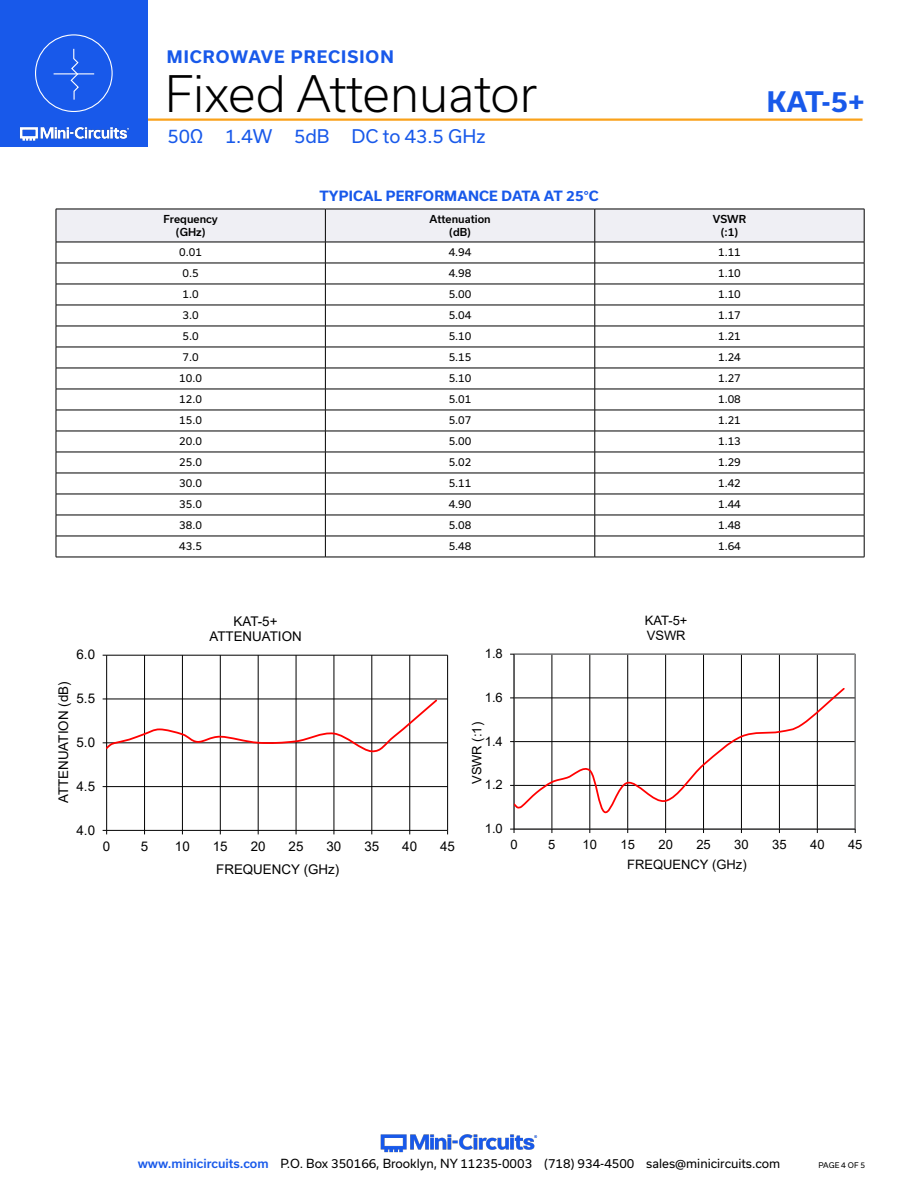
<style>
.page{position:relative;width:918px;height:1188px;background:#fff}
.page>*{position:absolute;margin:0;border:0;box-sizing:border-box;transform-origin:0 0}
.t1{font:300 48px "Usual";color:#000}
.t2{font:700 27px "Usual";color:#1859ea}
.t3{font:18px "Usual";color:#1859ea}
.t4{font:700 16.5px "Usual";letter-spacing:.065em;color:#1859ea}
.Blue_Headers{font:700 13.5px "Usual";letter-spacing:.015em;color:#1859ea}
.t5{font:13.35px/15.5px "Arial";color:#000;text-align:center}
.t6{font:12.9px/15px "Arial";color:#000}
.t7{font:12px "Usual";color:#000}
.Table_Body_Center{font:10.5px "Usual";color:#000}
.Table_Header_Center{font:500 10.5px "Usual";color:#000}
.t8{font:7.5px "Usual";color:#000}
.s1{font-weight:500;color:#1859ea}
</style>
<div class="page">
<hr style="left:130px;top:118px;width:733px;height:3px;background:#faa21b">
<div style="left:0;top:0;width:148px;height:147px;background:#1859ea"></div>
<img style="left:19px;top:126px;width:111px;height:15px">
<div style="left:35px;top:34px;width:78px;height:78px;border:1px solid #fff;border-radius:50%"></div>
<hr style="left:54px;top:73px;width:40px;height:1px;background:#fff">
<svg style="left:70px;top:48px;width:10px;height:52px"></svg>
<img style="left:380px;top:1134px;width:158px;height:19px">
<hr style="left:107px;top:786px;width:341px;height:1px;background:#000">
<hr style="left:107px;top:743px;width:341px;height:1px;background:#000">
<hr style="left:107px;top:699px;width:341px;height:1px;background:#000">
<hr style="left:107px;top:655px;width:341px;height:1px;background:#000">
<hr style="left:144px;top:655px;width:1px;height:175px;background:#000">
<hr style="left:182px;top:655px;width:1px;height:175px;background:#000">
<hr style="left:220px;top:655px;width:1px;height:175px;background:#000">
<hr style="left:258px;top:655px;width:1px;height:175px;background:#000">
<hr style="left:296px;top:655px;width:1px;height:175px;background:#000">
<hr style="left:334px;top:655px;width:1px;height:175px;background:#000">
<hr style="left:372px;top:655px;width:1px;height:175px;background:#000">
<hr style="left:410px;top:655px;width:1px;height:175px;background:#000">
<hr style="left:447px;top:655px;width:1px;height:175px;background:#000">
<hr style="left:106px;top:655px;width:1px;height:175px;background:#000">
<hr style="left:107px;top:830px;width:341px;height:1px;background:#000">
<svg style="left:103px;top:698px;width:336px;height:56px"></svg>
<hr style="left:514px;top:785px;width:341px;height:1px;background:#000">
<hr style="left:514px;top:741px;width:341px;height:1px;background:#000">
<hr style="left:514px;top:698px;width:341px;height:1px;background:#000">
<hr style="left:552px;top:654px;width:1px;height:175px;background:#000">
<hr style="left:590px;top:654px;width:1px;height:175px;background:#000">
<hr style="left:627px;top:654px;width:1px;height:175px;background:#000">
<hr style="left:665px;top:654px;width:1px;height:175px;background:#000">
<hr style="left:703px;top:654px;width:1px;height:175px;background:#000">
<hr style="left:741px;top:654px;width:1px;height:175px;background:#000">
<hr style="left:779px;top:654px;width:1px;height:175px;background:#000">
<hr style="left:817px;top:654px;width:1px;height:175px;background:#000">
<div style="left:514px;top:654px;width:342px;height:175px;border:1px solid #949698"></div>
<hr style="left:514px;top:654px;width:1px;height:175px;background:#000">
<hr style="left:514px;top:829px;width:341px;height:1px;background:#000">
<svg style="left:510px;top:686px;width:336px;height:131px"></svg>
<svg style="left:56px;top:209px;width:809px;height:348px"></svg>
<hr style="left:56px;top:557px;width:269px;height:1px;background:#000">
<hr style="left:325px;top:557px;width:270px;height:1px;background:#000">
<hr style="left:595px;top:557px;width:269px;height:1px;background:#000">
<h3 class="t4" style="left:167px;top:47px;width:228px">MICROWAVE PRECISION</h3>
<h1 class="t1" style="left:165px;top:66px;width:374px">Fixed Attenuator</h1>
<h3 class="t3" style="left:167px;top:126px;width:320px">50Ω 1.4W 5dB DC to 43.5 GHz</h3>
<p class="Table_Header_Center" style="left:163px;top:213px;width:56px">Frequency</p>
<p class="Table_Header_Center" style="left:176px;top:226px;width:31px">(GHz)</p>
<p class="Blue_Headers" style="left:319px;top:188px;width:281px">TYPICAL PERFORMANCE DATA AT 25°C</p>
<p class="Table_Header_Center" style="left:429px;top:213px;width:63px">Attenuation</p>
<p class="Table_Header_Center" style="left:449px;top:226px;width:23px">(dB)</p>
<p class="Table_Header_Center" style="left:713px;top:213px;width:35px">VSWR</p>
<p class="Table_Header_Center" style="left:721px;top:226px;width:19px">(:1)</p>
<p class="Table_Body_Center" style="left:179px;top:246px;width:24px">0.01</p>
<p class="Table_Body_Center" style="left:449px;top:246px;width:24px">4.94</p>
<p class="Table_Body_Center" style="left:718px;top:246px;width:24px">1.11</p>
<p class="Table_Body_Center" style="left:183px;top:267px;width:18px">0.5</p>
<p class="Table_Body_Center" style="left:449px;top:267px;width:24px">4.98</p>
<p class="Table_Body_Center" style="left:718px;top:267px;width:24px">1.10</p>
<p class="Table_Body_Center" style="left:183px;top:288px;width:18px">1.0</p>
<p class="Table_Body_Center" style="left:449px;top:288px;width:24px">5.00</p>
<p class="Table_Body_Center" style="left:718px;top:288px;width:24px">1.10</p>
<p class="Table_Body_Center" style="left:183px;top:309px;width:18px">3.0</p>
<p class="Table_Body_Center" style="left:449px;top:309px;width:24px">5.04</p>
<p class="Table_Body_Center" style="left:718px;top:309px;width:24px">1.17</p>
<p class="Table_Body_Center" style="left:183px;top:330px;width:18px">5.0</p>
<p class="Table_Body_Center" style="left:449px;top:330px;width:24px">5.10</p>
<p class="Table_Body_Center" style="left:718px;top:330px;width:24px">1.21</p>
<p class="Table_Body_Center" style="left:183px;top:351px;width:18px">7.0</p>
<p class="Table_Body_Center" style="left:449px;top:351px;width:24px">5.15</p>
<p class="Table_Body_Center" style="left:718px;top:351px;width:24px">1.24</p>
<p class="Table_Body_Center" style="left:179px;top:372px;width:24px">10.0</p>
<p class="Table_Body_Center" style="left:449px;top:372px;width:24px">5.10</p>
<p class="Table_Body_Center" style="left:718px;top:372px;width:24px">1.27</p>
<p class="Table_Body_Center" style="left:179px;top:393px;width:24px">12.0</p>
<p class="Table_Body_Center" style="left:449px;top:393px;width:24px">5.01</p>
<p class="Table_Body_Center" style="left:718px;top:393px;width:24px">1.08</p>
<p class="Table_Body_Center" style="left:179px;top:414px;width:24px">15.0</p>
<p class="Table_Body_Center" style="left:449px;top:414px;width:24px">5.07</p>
<p class="Table_Body_Center" style="left:718px;top:414px;width:24px">1.21</p>
<p class="Table_Body_Center" style="left:179px;top:435px;width:24px">20.0</p>
<p class="Table_Body_Center" style="left:449px;top:435px;width:24px">5.00</p>
<p class="Table_Body_Center" style="left:718px;top:435px;width:24px">1.13</p>
<p class="Table_Body_Center" style="left:179px;top:456px;width:24px">25.0</p>
<p class="Table_Body_Center" style="left:449px;top:456px;width:24px">5.02</p>
<p class="Table_Body_Center" style="left:718px;top:456px;width:24px">1.29</p>
<p class="Table_Body_Center" style="left:179px;top:477px;width:24px">30.0</p>
<p class="Table_Body_Center" style="left:449px;top:477px;width:24px">5.11</p>
<p class="Table_Body_Center" style="left:718px;top:477px;width:24px">1.42</p>
<p class="Table_Body_Center" style="left:179px;top:498px;width:24px">35.0</p>
<p class="Table_Body_Center" style="left:449px;top:498px;width:24px">4.90</p>
<p class="Table_Body_Center" style="left:718px;top:498px;width:24px">1.44</p>
<p class="Table_Body_Center" style="left:179px;top:519px;width:24px">38.0</p>
<p class="Table_Body_Center" style="left:449px;top:519px;width:24px">5.08</p>
<p class="Table_Body_Center" style="left:718px;top:519px;width:24px">1.48</p>
<p class="Table_Body_Center" style="left:179px;top:540px;width:24px">43.5</p>
<p class="Table_Body_Center" style="left:449px;top:540px;width:24px">5.48</p>
<p class="Table_Body_Center" style="left:718px;top:540px;width:24px">1.64</p>
<h2 class="t2" style="left:767px;top:86px;width:100px">KAT-5+</h2>
<p class="t5" style="left:209px;top:613px;width:94px">KAT-5+<br>ATTENUATION</p>
<p class="t6" style="left:645px;top:613px;width:44px">KAT-5+<br>VSWR</p>
<p class="t5" style="left:77px;top:647px;width:20px">6.0</p>
<p class="t6" style="left:485px;top:646px;width:20px">1.8</p>
<p class="t5" style="left:56px;top:803px;width:123px;rotate:-90deg">ATTENUATION (dB)</p>
<p class="t5" style="left:77px;top:691px;width:20px">5.5</p>
<p class="t5" style="left:77px;top:735px;width:20px">5.0</p>
<p class="t5" style="left:77px;top:778px;width:20px">4.5</p>
<p class="t6" style="left:485px;top:690px;width:20px">1.6</p>
<p class="t6" style="left:469px;top:784px;width:64px;rotate:-90deg">VSWR (:1)</p>
<p class="t6" style="left:485px;top:734px;width:20px">1.4</p>
<p class="t6" style="left:485px;top:777px;width:20px">1.2</p>
<p class="t5" style="left:77px;top:822px;width:20px">4.0</p>
<p class="t6" style="left:485px;top:821px;width:20px">1.0</p>
<p class="t5" style="left:103px;top:838px;width:9px">0</p>
<p class="t5" style="left:141px;top:838px;width:9px">5</p>
<p class="t5" style="left:175px;top:838px;width:16px">10</p>
<p class="t5" style="left:213px;top:838px;width:16px">15</p>
<p class="t5" style="left:251px;top:838px;width:16px">20</p>
<p class="t5" style="left:289px;top:838px;width:16px">25</p>
<p class="t5" style="left:327px;top:838px;width:16px">30</p>
<p class="t5" style="left:364px;top:838px;width:16px">35</p>
<p class="t5" style="left:402px;top:838px;width:16px">40</p>
<p class="t5" style="left:440px;top:838px;width:16px">45</p>
<p class="t6" style="left:510px;top:837px;width:9px">0</p>
<p class="t6" style="left:548px;top:837px;width:9px">5</p>
<p class="t6" style="left:583px;top:837px;width:16px">10</p>
<p class="t6" style="left:621px;top:837px;width:16px">15</p>
<p class="t6" style="left:658px;top:837px;width:16px">20</p>
<p class="t6" style="left:696px;top:837px;width:16px">25</p>
<p class="t6" style="left:734px;top:837px;width:16px">30</p>
<p class="t6" style="left:772px;top:837px;width:16px">35</p>
<p class="t6" style="left:810px;top:837px;width:16px">40</p>
<p class="t6" style="left:848px;top:837px;width:16px">45</p>
<p class="t5" style="left:216px;top:861px;width:125px">FREQUENCY (GHz)</p>
<p class="t6" style="left:627px;top:857px;width:121px">FREQUENCY (GHz)</p>
<p class="t7" style="left:138px;top:1157px;width:644px"><span class="s1">www.minicircuits.com</span> P.O. Box 350166, Brooklyn, NY 11235-0003 (718) 934-4500 sales@minicircuits.com</p>
<p class="t8" style="left:819px;top:1161px;width:48px">PAGE 4 OF 5</p>
</div>
